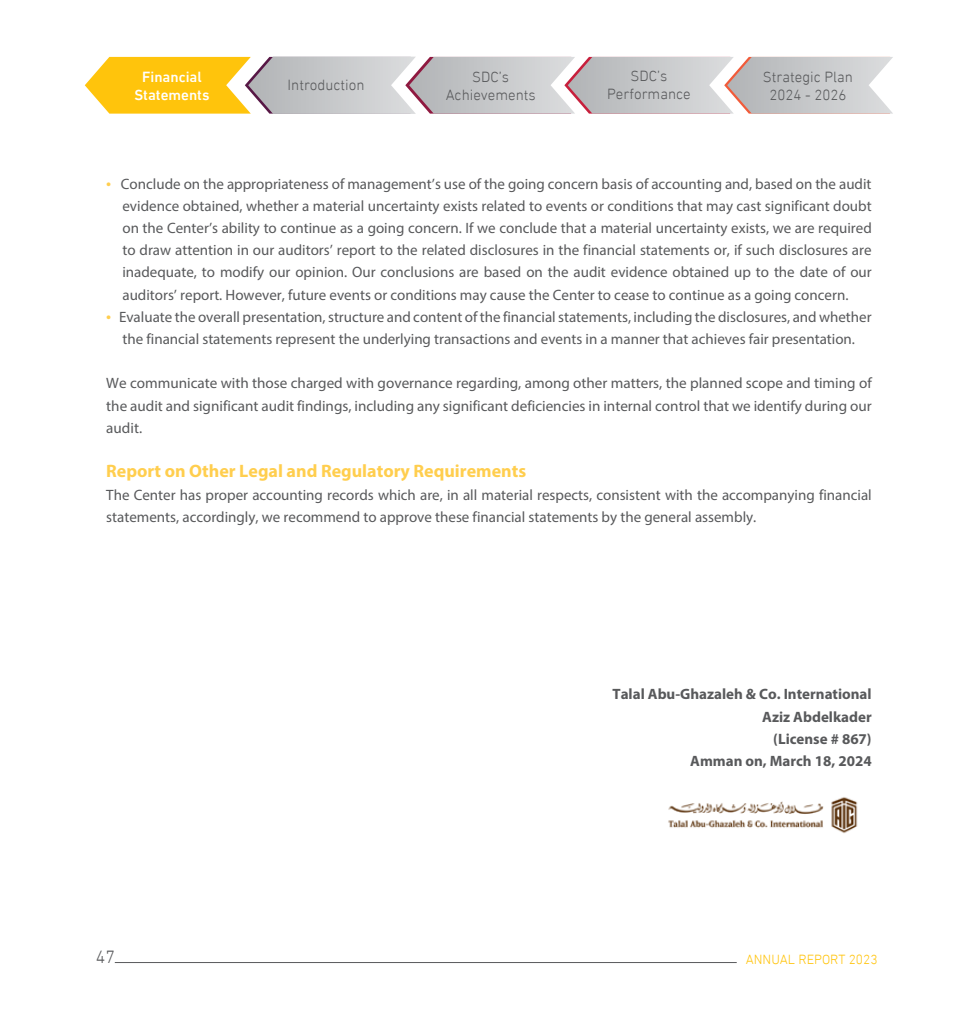
<style>
.page{position:relative;width:978px;height:1021px;background:#fff}
.page>*{position:absolute;margin:0;border:0;box-sizing:border-box;transform-origin:0 0}
.t1{font:700 18px "Myriad Pro";color:#ffce4e}
.t2{font:300 18px "DIN Next LT Arabic";color:#58595b}
.t3{font:18px "Myriad Pro";color:#ffce4e}
.t4{font:15px/22.2px "Myriad Pro";color:#58595b}
.t5{font:700 15px/22.2px "Myriad Pro";color:#58595b;text-align:right}
.t6{font:300 15px/18px "DIN Next LT Arabic";color:#58595b;text-align:center}
.t7{font:500 15px "DIN Next LT Arabic";color:#fff}
.t8{font:300 13.5px "DIN Next LTW23";color:#ffc40c}
</style>
<div class="page">
<hr style="left:115px;top:962px;width:622px;height:1px;background:#58595b">
<svg style="left:85px;top:57px;width:808px;height:57px;background:#d5caac"></svg>
<img style="left:668px;top:797px;width:190px;height:36px">
<p class="t7" style="left:142px;top:68px;width:61px">Financial</p>
<p class="t7" style="left:134px;top:86px;width:77px">Statements</p>
<p class="t6" style="left:288px;top:76px;width:79px">Introduction</p>
<p class="t6" style="left:446px;top:68px;width:92px">SDC s’<br>Achievements</p>
<p class="t6" style="left:607px;top:67px;width:85px">SDC s’<br>Performance</p>
<p class="t6" style="left:763px;top:67px;width:92px">Strategic Plan<br>2024 - 2026</p>
<p class="t3" style="left:106px;top:171px;width:7px">•</p>
<p class="t3" style="left:106px;top:305px;width:7px">•</p>
<p class="t4" style="left:121px;top:172px;width:752px">Conclude on the appropriateness of management s’ use of the going concern basis of accounting and, based on the audit</p>
<p class="t4" style="left:119px;top:194px;width:754px">evidence obtained, whether a material uncertainty exists related to events or conditions that may cast significant doubt on the Center s’ ability to continue as a going concern If. we conclude that a material uncertainty exists, we are required to draw attention in our auditors’ report to the related disclosures in the financial statements or if, such disclosures are inadequate, to modify our opinion. Our conclusions are based on the audit evidence obtained up to the date of our auditors’ report. However, future events or conditions may cause the Center to cease to continue as a going concern.<br>Evaluate the overall presentation, structure and content of the financial statements, including the disclosures, and whether</p>
<p class="t4" style="left:122px;top:328px;width:734px">the financial statements represent the underlying transactions and events in a manner that achieves fair presentation.</p>
<p class="t4" style="left:106px;top:372px;width:767px;text-align:justify">We communicate with those charged with governance regarding, among other matters, the planned scope and timing of the audit and significant audit findings, including any significant deficiencies in internal control that we identify during our audit.</p>
<p class="t1" style="left:106px;top:459px;width:421px">Report on Other Legal and Regulatory Requirements</p>
<p class="t4" style="left:106px;top:483px;width:767px">The Center has proper accounting records which are in, all material respects, consistent with the accompanying financial statements, accordingly, we recommend to approve these financial statements by the general assembly.</p>
<p class="t2" style="left:96px;top:946px;width:21px">47</p>
<p class="t5" style="left:612px;top:682px;width:261px">Talal Abu-Ghazaleh &amp; Co. International<br>Aziz Abdelkader<br>(License # 867(<br>Amman on, March 18, 2024</p>
<p class="t8" style="left:746px;top:951px;width:133px">ANNUAL REPORT 2023</p>
</div>
